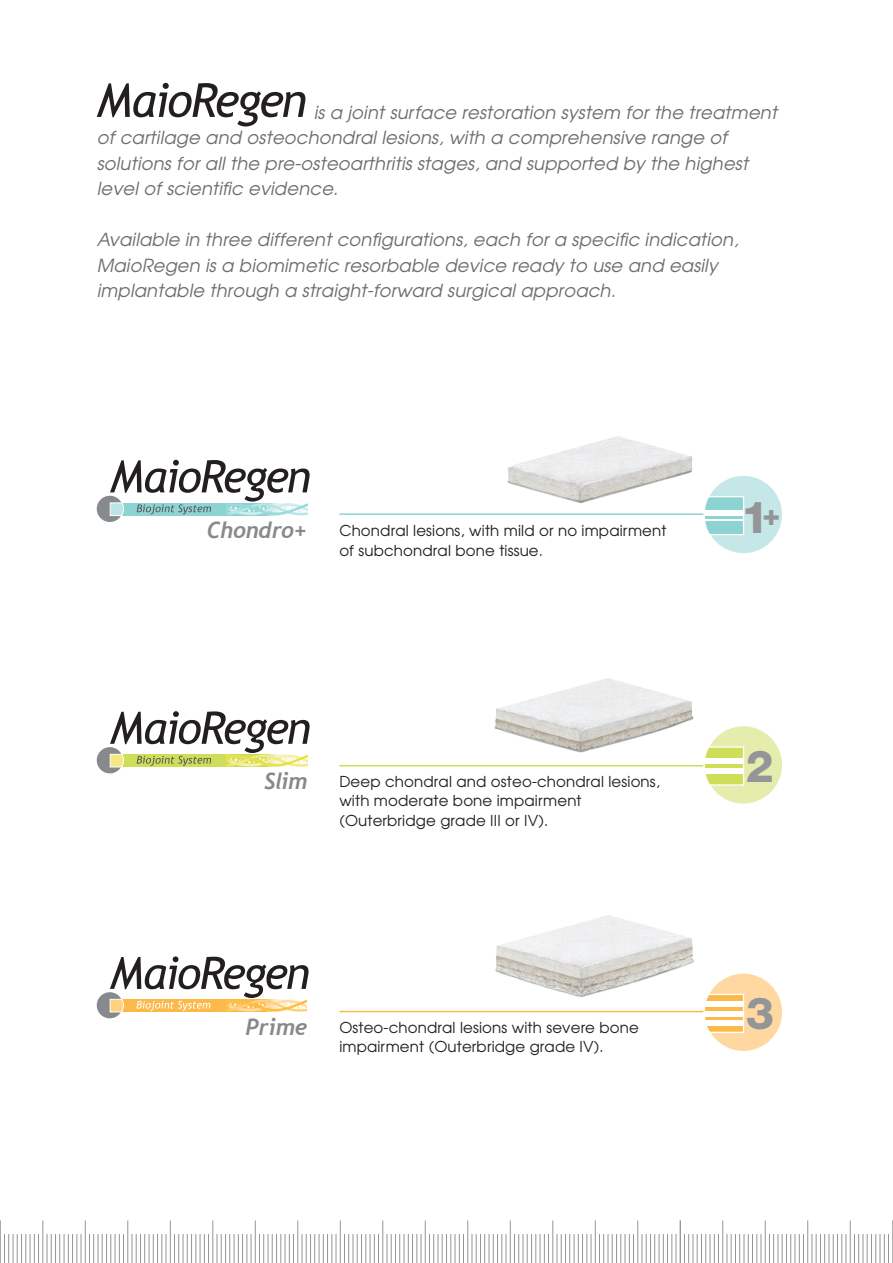
<style>
.page{position:relative;width:893px;height:1263px;background:#fff}
.page>*{position:absolute;margin:0;border:0;box-sizing:border-box;transform-origin:0 0}
.t1{font:800 44.25px "Helvetica Neue";color:#939598}
.t2{font:italic 700 22.5px "Trebuchet";color:#87898c}
.t3{font:italic 18px/25.5px "Avant Garde";letter-spacing:.01em;color:#6c6d70}
.t4{font:15px/19.5px "Avant Garde";letter-spacing:.01em;color:#231f20}
</style>
<div class="page">
<hr style="left:637px;top:1220px;width:1px;height:43px;background:#939598">
<svg style="left:642px;top:1234px;width:35px;height:29px"></svg>
<hr style="left:595px;top:1220px;width:1px;height:43px;background:#939598">
<svg style="left:599px;top:1234px;width:35px;height:29px"></svg>
<hr style="left:552px;top:1220px;width:1px;height:43px;background:#939598">
<svg style="left:557px;top:1234px;width:35px;height:29px"></svg>
<hr style="left:510px;top:1220px;width:1px;height:43px;background:#939598">
<svg style="left:514px;top:1234px;width:35px;height:29px"></svg>
<hr style="left:467px;top:1220px;width:1px;height:43px;background:#939598">
<svg style="left:472px;top:1234px;width:35px;height:29px"></svg>
<hr style="left:425px;top:1220px;width:1px;height:43px;background:#939598">
<svg style="left:429px;top:1234px;width:35px;height:29px"></svg>
<hr style="left:382px;top:1220px;width:1px;height:43px;background:#939598">
<svg style="left:387px;top:1234px;width:35px;height:29px"></svg>
<hr style="left:340px;top:1220px;width:1px;height:43px;background:#939598">
<svg style="left:344px;top:1234px;width:35px;height:29px"></svg>
<hr style="left:297px;top:1220px;width:1px;height:43px;background:#939598">
<svg style="left:302px;top:1234px;width:35px;height:29px"></svg>
<hr style="left:255px;top:1220px;width:1px;height:43px;background:#939598">
<svg style="left:259px;top:1234px;width:35px;height:29px"></svg>
<hr style="left:212px;top:1220px;width:1px;height:43px;background:#939598">
<svg style="left:217px;top:1234px;width:35px;height:29px"></svg>
<hr style="left:170px;top:1220px;width:1px;height:43px;background:#939598">
<svg style="left:174px;top:1234px;width:35px;height:29px"></svg>
<hr style="left:127px;top:1220px;width:1px;height:43px;background:#939598">
<svg style="left:132px;top:1234px;width:35px;height:29px"></svg>
<hr style="left:85px;top:1220px;width:1px;height:43px;background:#939598">
<svg style="left:89px;top:1234px;width:35px;height:29px"></svg>
<hr style="left:43px;top:1220px;width:1px;height:43px;background:#939598">
<svg style="left:47px;top:1234px;width:35px;height:29px"></svg>
<hr style="left:0;top:1220px;width:1px;height:43px;background:#939598">
<svg style="left:4px;top:1234px;width:35px;height:29px"></svg>
<hr style="left:892px;top:1220px;width:1px;height:43px;background:#939598">
<hr style="left:850px;top:1220px;width:1px;height:43px;background:#939598">
<svg style="left:854px;top:1234px;width:35px;height:29px"></svg>
<hr style="left:807px;top:1220px;width:1px;height:43px;background:#939598">
<svg style="left:812px;top:1234px;width:35px;height:29px"></svg>
<hr style="left:765px;top:1220px;width:1px;height:43px;background:#939598">
<svg style="left:769px;top:1234px;width:35px;height:29px"></svg>
<hr style="left:722px;top:1220px;width:1px;height:43px;background:#939598">
<svg style="left:727px;top:1234px;width:35px;height:29px"></svg>
<hr style="left:680px;top:1220px;width:1px;height:43px;background:#939598">
<svg style="left:684px;top:1234px;width:35px;height:29px"></svg>
<div style="left:97px;top:747px;width:26px;height:26px;background:#87898c;border-radius:50%"></div>
<svg style="left:109px;top:711px;width:201px;height:57px"></svg>
<hr style="left:339px;top:765px;width:435px;height:1px;background:#cfde59">
<img style="left:494px;top:678px;width:200px;height:75px">
<svg style="left:97px;top:83px;width:208px;height:43px"></svg>
<div style="left:97px;top:496px;width:26px;height:26px;background:#87898c;border-radius:50%"></div>
<svg style="left:109px;top:460px;width:201px;height:56px"></svg>
<hr style="left:339px;top:513px;width:435px;height:2px;background:#8dd3d3">
<img style="left:489px;top:436px;width:214px;height:78px">
<div style="left:703px;top:475px;width:80px;height:79px;background:#c6e7e7;border:1px solid #fff;border-radius:50%"></div>
<svg style="left:703px;top:495px;width:41px;height:41px;background:#b6e2e2"></svg>
<div style="left:703px;top:725px;width:80px;height:80px;background:#e5edad;border:1px solid #fff;border-radius:50%"></div>
<svg style="left:703px;top:746px;width:42px;height:40px;background:#e4eca3"></svg>
<div style="left:97px;top:992px;width:26px;height:26px;background:#87898c;border-radius:50%"></div>
<svg style="left:109px;top:956px;width:200px;height:57px"></svg>
<hr style="left:339px;top:1011px;width:435px;height:1px;background:#fcb949">
<img style="left:486px;top:915px;width:213px;height:96px">
<div style="left:703px;top:972px;width:80px;height:80px;background:#fed8a0;border:1px solid #fff;border-radius:50%"></div>
<svg style="left:703px;top:993px;width:42px;height:40px;background:#fde1b2"></svg>
<p class="t3" style="left:97px;top:99px;width:682px;text-indent:217px">is a joint surface restoration system for the treatment of cartilage and osteochondral lesions, with a comprehensive range of solutions for all the pre-osteoarthritis stages, and supported by the highest level of scientific evidence.</p>
<p class="t3" style="left:97px;top:227px;width:643px">Available in three different configurations, each for a specific indication,<br>MaioRegen is a biomimetic resorbable device ready to use and easily implantable through a straight-forward surgical approach.</p>
<p class="t2" style="left:207px;top:516px;width:102px">Chondro+</p>
<p class="t4" style="left:339px;top:521px;width:329px">Chondral lesions, with mild or no impairment of subchondral bone tissue.</p>
<p class="t2" style="left:264px;top:767px;width:44px">Slim</p>
<p class="t4" style="left:339px;top:771px;width:322px">Deep chondral and osteo-chondral lesions, with moderate bone impairment (Outerbridge grade III or IV).</p>
<p class="t2" style="left:245px;top:1013px;width:63px">Prime</p>
<p class="t4" style="left:339px;top:1017px;width:301px">Osteo-chondral lesions with severe bone impairment (Outerbridge grade IV).</p>
<h1 class="t1" style="left:741px;top:491px;width:40px">1<sup>+</sup></h1>
<h1 class="t1" style="left:746px;top:739px;width:29px">2</h1>
<h1 class="t1" style="left:746px;top:987px;width:29px">3</h1>
</div>
